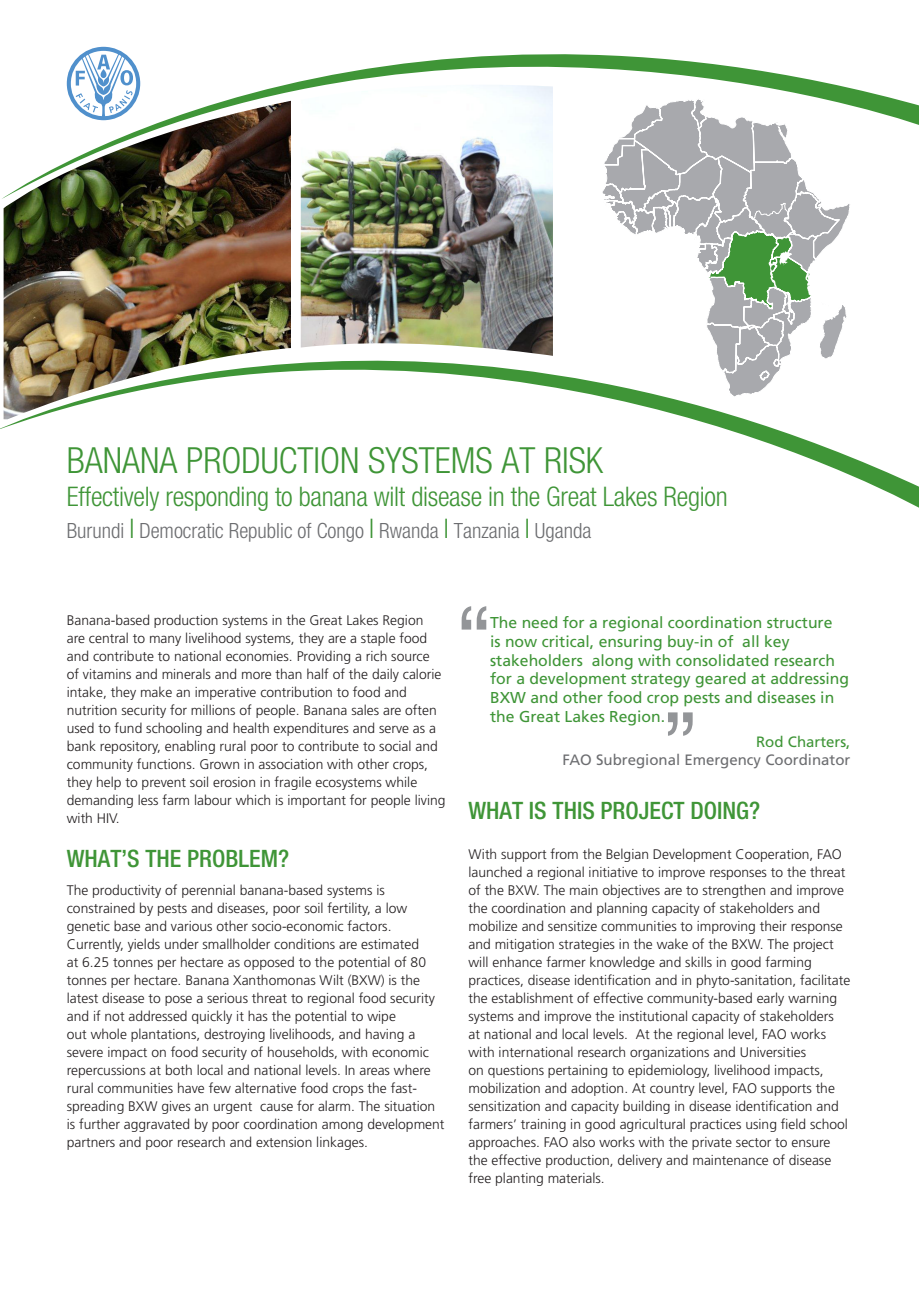
<style>
.page{position:relative;width:919px;height:1289px;background:#fff}
.page>*{position:absolute;margin:0;border:0;box-sizing:border-box;transform-origin:0 0}
.t1{font:300 condensed 36px "Helvetica Neue";color:#3f9537}
.t2{font:300 condensed 27px "Helvetica Neue";letter-spacing:-.01em;color:#3f9537}
.t3{font:500 condensed 24px "Helvetica Neue";color:#3f9537}
.t4{font:300 condensed 21px "Helvetica Neue";color:#6c6d70}
.t5{font:15.75px/18.9px "Frutiger";color:#3f9537}
.t6{font:15px "Frutiger";color:#6c6d70}
.t7{font:15px "Frutiger";color:#3f9537}
.t8{font:300 13.8px/18px "Frutiger";color:#231f20}
.s1{font-size:27px;color:#3f9537}
</style>
<div class="page">
<img style="left:4px;top:199px;width:287px;height:40px">
<img style="left:301px;top:199px;width:252px;height:40px">
<svg style="left:604px;top:199px;width:246px;height:40px"></svg>
<svg style="left:2px;top:46px;width:916px;height:153px"></svg>
<img style="left:0;top:239px;width:918px;height:268px">
<svg style="left:67px;top:47px;width:73px;height:73px"></svg>
<svg style="left:461px;top:606px;width:25px;height:23px"></svg>
<svg style="left:668px;top:712px;width:24px;height:23px"></svg>
<h1 class="t1" style="left:67px;top:440px;width:538px">Banana production systems at risk</h1>
<h2 class="t2" style="left:67px;top:480px;width:662px">Effectively responding to banana wilt disease in the Great Lakes Region</h2>
<h3 class="t4" style="left:67px;top:518px;width:526px">Burundi <span class="s1">l</span> Democratic Republic of Congo <span class="s1">l</span> Rwanda <span class="s1">l</span> Tanzania <span class="s1">l</span> Uganda</h3>
<p class="t8" style="left:67px;top:611px;width:380px">Banana-based production systems in the Great Lakes Region<br>are central to many livelihood systems, they are a staple food and contribute to national economies. Providing a rich source<br>of vitamins and minerals and more than half of the daily calorie intake, they make an imperative contribution to food and nutrition security for millions of people. Banana sales are often used to fund schooling and health expenditures and serve as a bank repository, enabling rural poor to contribute to social and community functions. Grown in association with other crops, they help to prevent soil erosion in fragile ecosystems while demanding less farm labour which is important for people living with HIV.</p>
<h3 class="t3" style="left:67px;top:844px;width:224px">WHAT’S THE PROBLEM?</h3>
<p class="t8" style="left:67px;top:881px;width:379px">The productivity of perennial banana-based systems is constrained by pests and diseases, poor soil fertility, a low genetic base and various other socio-economic factors.<br>Currently, yields under smallholder conditions are estimated<br>at 6.25 tonnes per hectare as opposed to the potential of 80 tonnes per hectare. Banana Xanthomonas Wilt (BXW) is the latest disease to pose a serious threat to regional food security and if not addressed quickly it has the potential to wipe<br>out whole plantations, destroying livelihoods, and having a severe impact on food security of households, with economic repercussions at both local and national levels. In areas where rural communities have few alternative food crops the fast&shy;spreading BXW gives an urgent cause for alarm. The situation is further aggravated by poor coordination among development partners and poor research and extension linkages.</p>
<p class="t5" style="left:490px;top:612px;width:360px">The need for a regional coordination structure<br>is now critical, ensuring buy-in of all key stakeholders along with consolidated research for a development strategy geared at addressing BXW and other food crop pests and diseases in the Great Lakes Region.</p>
<p class="t7" style="left:756px;top:733px;width:96px">Rod Charters,</p>
<p class="t6" style="left:562px;top:751px;width:289px">FAO Subregional Emergency Coordinator</p>
<h3 class="t3" style="left:468px;top:795px;width:293px">WHAT IS THIS PROJECT DOING?</h3>
<p class="t8" style="left:468px;top:845px;width:383px">With support from the Belgian Development Cooperation, FAO launched a regional initiative to improve responses to the threat of the BXW. The main objectives are to strengthen and improve the coordination and planning capacity of stakeholders and mobilize and sensitize communities to improving their response and mitigation strategies in the wake of the BXW. The project will enhance farmer knowledge and skills in good farming practices, disease identification and in phyto-sanitation, facilitate the establishment of effective community-based early warning systems and improve the institutional capacity of stakeholders<br>at national and local levels. At the regional level, FAO works with international research organizations and Universities<br>on questions pertaining to epidemiology, livelihood impacts, mobilization and adoption. At country level, FAO supports the sensitization and capacity building in disease identification and farmers’ training in good agricultural practices using field school approaches. FAO also works with the private sector to ensure the effective production, delivery and maintenance of disease free planting materials.</p>
</div>
